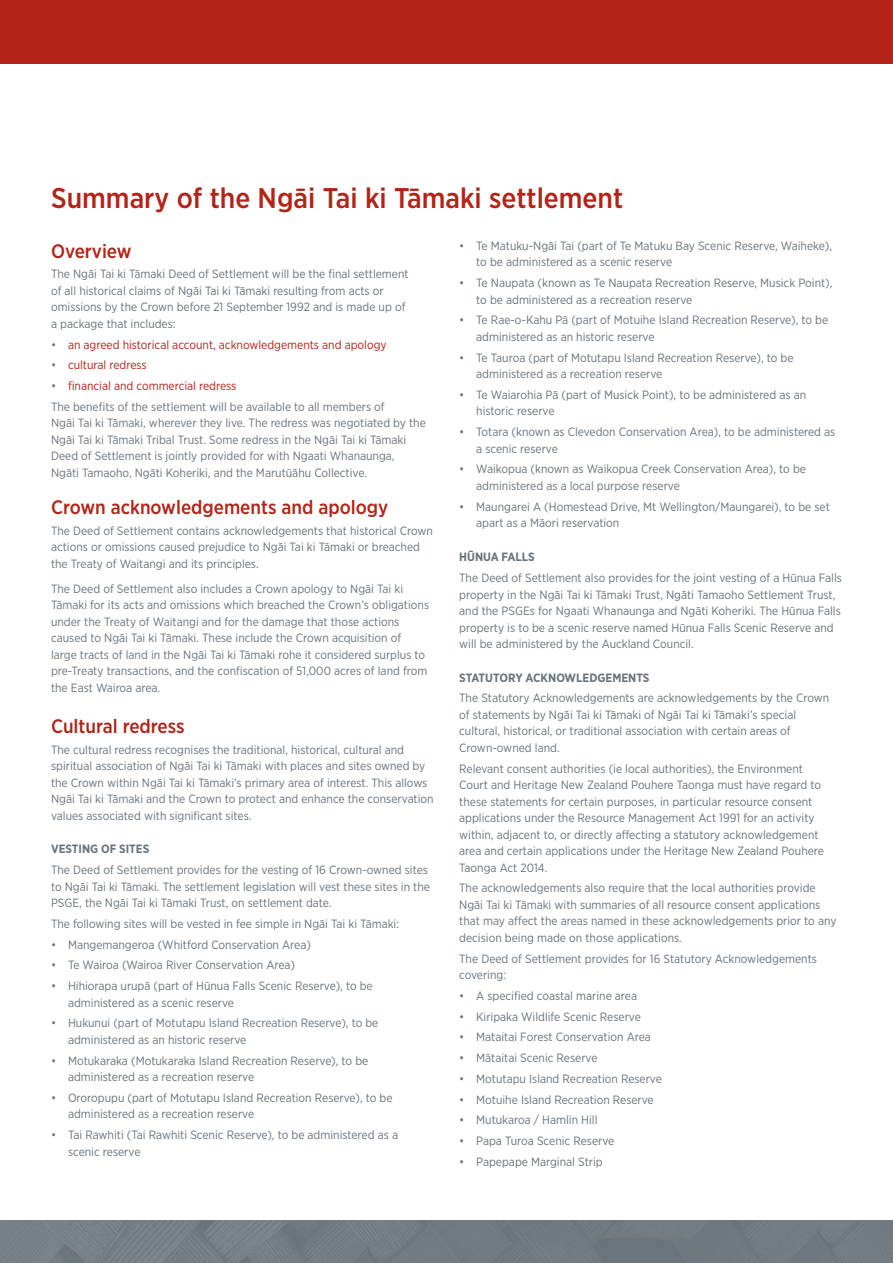
<style>
.page{position:relative;width:893px;height:1263px;background:#fff}
.page>*{position:absolute;margin:0;border:0;box-sizing:border-box;transform-origin:0 0}
.t1{font:500 28.5px "Gotham Narrow";color:#b32317}
.t2{font:500 19.5px "Gotham Narrow";color:#b32317}
.t3{font:12px/16.5px "Gotham Narrow";color:#6a737b}
.t4{font:12px "Gotham Narrow";color:#b32317}
.t5{font:700 12px "Gotham Narrow";color:#6a737b}
.s1{color:#6a737b}
.s2{color:#b32317}
</style>
<div class="page">
<div style="left:0;top:0;width:893px;height:64px;background:#b32317"></div>
<img style="left:0;top:1220px;width:893px;height:43px">
<h1 class="t1" style="left:51px;top:180px;width:574px">Summary of the Ngāi Tai ki Tāmaki settlement</h1>
<h2 class="t2" style="left:51px;top:238px;width:82px">Overview</h2>
<p class="t3" style="left:51px;top:266px;width:359px">The Ngāi Tai ki Tāmaki Deed of Settlement will be the final settlement of all historical claims of Ngāi Tai ki Tāmaki resulting from acts or omissions by the Crown before 21 September 1992 and is made up of a package that includes:</p>
<p class="t4" style="left:51px;top:337px;width:337px"><span class="s1">•</span> an agreed historical account, acknowledgements and apology</p>
<p class="t4" style="left:51px;top:358px;width:97px"><span class="s1">•</span> cultural redress</p>
<p class="t3" style="left:51px;top:375px;width:335px;line-height:20.7px">• <span class="s2">financial and commercial redress<br></span>The benefits of the settlement will be available to all members of</p>
<p class="t3" style="left:51px;top:415px;width:376px">Ngāi Tai ki Tāmaki, wherever they live. The redress was negotiated by the Ngāi Tai ki Tāmaki Tribal Trust. Some redress in the Ngāi Tai ki Tāmaki Deed of Settlement is jointly provided for with Ngaati Whanaunga,<br>Ngāti Tamaoho, Ngāti Koheriki, and the Marutūāhu Collective.</p>
<h2 class="t2" style="left:51px;top:495px;width:339px">Crown acknowledgements and apology</h2>
<p class="t3" style="left:51px;top:522px;width:383px">The Deed of Settlement contains acknowledgements that historical Crown actions or omissions caused prejudice to Ngāi Tai ki Tāmaki or breached the Treaty of Waitangi and its principles.</p>
<p class="t3" style="left:51px;top:580px;width:380px">The Deed of Settlement also includes a Crown apology to Ngāi Tai ki Tāmaki for its acts and omissions which breached the Crown’s obligations under the Treaty of Waitangi and for the damage that those actions caused to Ngāi Tai ki Tāmaki. These include the Crown acquisition of large tracts of land in the Ngāi Tai ki Tāmaki rohe it considered surplus to pre-Treaty transactions, and the confiscation of 51,000 acres of land from the East Wairoa area.</p>
<h2 class="t2" style="left:51px;top:714px;width:135px">Cultural redress</h2>
<p class="t3" style="left:51px;top:741px;width:384px">The cultural redress recognises the traditional, historical, cultural and spiritual association of Ngāi Tai ki Tāmaki with places and sites owned by the Crown within Ngāi Tai ki Tāmaki’s primary area of interest. This allows Ngāi Tai ki Tāmaki and the Crown to protect and enhance the conservation values associated with significant sites.</p>
<p class="t5" style="left:51px;top:841px;width:100px">VESTING OF SITES</p>
<p class="t3" style="left:51px;top:861px;width:381px">The Deed of Settlement provides for the vesting of 16 Crown-owned sites to Ngāi Tai ki Tāmaki. The settlement legislation will vest these sites in the<br>PSGE, the Ngāi Tai ki Tāmaki Trust, on settlement date.</p>
<p class="t3" style="left:51px;top:915px;width:350px">The following sites will be vested in fee simple in Ngāi Tai ki Tāmaki:</p>
<p class="t3" style="left:51px;top:936px;width:261px">• Mangemangeroa (Whitford Conservation Area)</p>
<p class="t3" style="left:51px;top:957px;width:246px">• Te Wairoa (Wairoa River Conservation Area)</p>
<p class="t3" style="left:68px;top:977px;width:306px;text-indent:-17px">• Hihiorapa urupā (part of Hūnua Falls Scenic Reserve), to be administered as a scenic reserve</p>
<p class="t3" style="left:68px;top:1015px;width:312px;text-indent:-17px">• Hukunui (part of Motutapu Island Recreation Reserve), to be administered as an historic reserve</p>
<p class="t3" style="left:68px;top:1052px;width:302px;text-indent:-17px">• Motukaraka (Motukaraka Island Recreation Reserve), to be administered as a recreation reserve</p>
<p class="t3" style="left:68px;top:1089px;width:326px;text-indent:-17px">• Ororopupu (part of Motutapu Island Recreation Reserve), to be administered as a recreation reserve</p>
<p class="t3" style="left:68px;top:1126px;width:331px;text-indent:-17px">• Tai Rawhiti (Tai Rawhiti Scenic Reserve), to be administered as a scenic reserve</p>
<p class="t3" style="left:476px;top:237px;width:357px;text-indent:-17px">• Te Matuku-Ngāi Tai (part of Te Matuku Bay Scenic Reserve, Waiheke), to be administered as a scenic reserve</p>
<p class="t3" style="left:476px;top:274px;width:358px;text-indent:-17px">• Te Naupata (known as Te Naupata Recreation Reserve, Musick Point), to be administered as a recreation reserve</p>
<p class="t3" style="left:476px;top:312px;width:354px;text-indent:-17px">• Te Rae-o-Kahu Pā (part of Motuihe Island Recreation Reserve), to be administered as an historic reserve</p>
<p class="t3" style="left:476px;top:349px;width:319px;text-indent:-17px">• Te Tauroa (part of Motutapu Island Recreation Reserve), to be administered as a recreation reserve</p>
<p class="t3" style="left:476px;top:386px;width:331px;text-indent:-17px">• Te Waiarohia Pā (part of Musick Point), to be administered as an historic reserve</p>
<p class="t3" style="left:476px;top:423px;width:361px;text-indent:-17px">• Totara (known as Clevedon Conservation Area), to be administered as a scenic reserve</p>
<p class="t3" style="left:476px;top:461px;width:331px;text-indent:-17px">• Waikopua (known as Waikopua Creek Conservation Area), to be administered as a local purpose reserve</p>
<p class="t3" style="left:476px;top:498px;width:355px;text-indent:-17px">• Maungarei A (Homestead Drive, Mt Wellington/Maungarei), to be set apart as a Māori reservation</p>
<p class="t5" style="left:459px;top:549px;width:77px">HŪNUA FALLS</p>
<p class="t3" style="left:459px;top:569px;width:384px">The Deed of Settlement also provides for the joint vesting of a Hūnua Falls property in the Ngāi Tai ki Tāmaki Trust, Ngāti Tamaoho Settlement Trust, and the PSGEs for Ngaati Whanaunga and Ngāti Koheriki. The Hūnua Falls property is to be a scenic reserve named Hūnua Falls Scenic Reserve and will be administered by the Auckland Council.</p>
<p class="t5" style="left:459px;top:670px;width:192px">STATUTORY ACKNOWLEDGEMENTS</p>
<p class="t3" style="left:459px;top:690px;width:372px">The Statutory Acknowledgements are acknowledgements by the Crown of statements by Ngāi Tai ki Tāmaki of Ngāi Tai ki Tāmaki’s special cultural, historical, or traditional association with certain areas of Crown-owned land.</p>
<p class="t3" style="left:459px;top:760px;width:366px">Relevant consent authorities (ie local authorities), the Environment Court and Heritage New Zealand Pouhere Taonga must have regard to these statements for certain purposes, in particular resource consent applications under the Resource Management Act 1991 for an activity within, adjacent to, or directly affecting a statutory acknowledgement area and certain applications under the Heritage New Zealand Pouhere Taonga Act 2014.</p>
<p class="t3" style="left:459px;top:880px;width:379px">The acknowledgements also require that the local authorities provide Ngāi Tai ki Tāmaki with summaries of all resource consent applications that may affect the areas named in these acknowledgements prior to any decision being made on those applications.</p>
<p class="t3" style="left:459px;top:950px;width:359px">The Deed of Settlement provides for 16 Statutory Acknowledgements covering:</p>
<p class="t3" style="left:459px;top:987px;width:179px">• A specified coastal marine area</p>
<p class="t3" style="left:459px;top:1008px;width:183px">• Kiripaka Wildlife Scenic Reserve</p>
<p class="t3" style="left:459px;top:1029px;width:193px">• Mataitai Forest Conservation Area</p>
<p class="t3" style="left:459px;top:1049px;width:140px">• Mātaitai Scenic Reserve</p>
<p class="t3" style="left:459px;top:1070px;width:204px">• Motutapu Island Recreation Reserve</p>
<p class="t3" style="left:459px;top:1091px;width:196px">• Motuihe Island Recreation Reserve</p>
<p class="t3" style="left:459px;top:1112px;width:140px">• Mutukaroa / Hamlin Hill</p>
<p class="t3" style="left:459px;top:1132px;width:157px">• Papa Turoa Scenic Reserve</p>
<p class="t3" style="left:459px;top:1153px;width:145px">• Papepape Marginal Strip</p>
</div>
